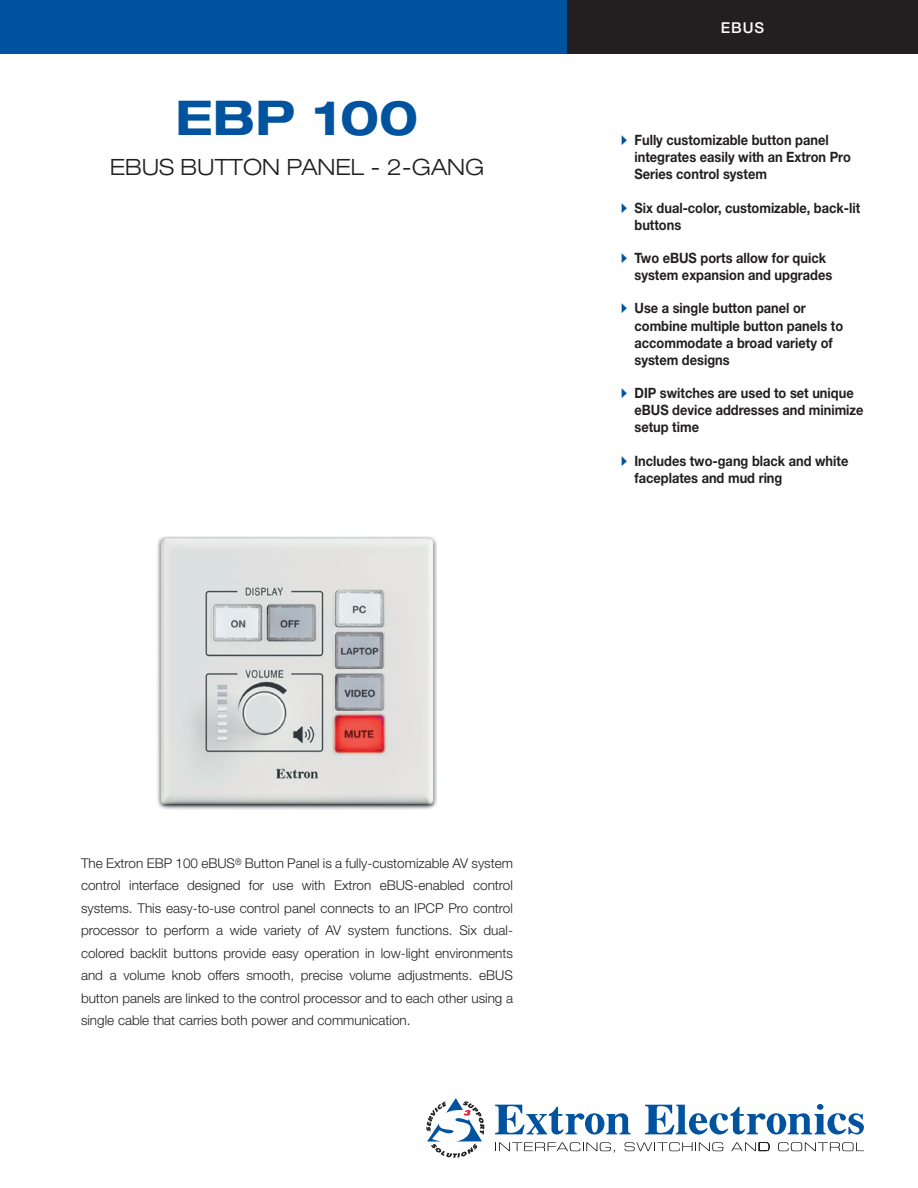
<style>
.page{position:relative;width:918px;height:1188px;background:#fff}
.page>*{position:absolute;margin:0;border:0;box-sizing:border-box;transform-origin:0 0}
.cover_product_name{font:700 expanded 48px "Helvetica Neue LT Std";color:#0153a0}
.cover_product_subti{font:300 expanded 22.5px "Helvetica Neue LT Std";color:#231f20}
.cover_category{font:500 15px "Helvetica Neue LT Std";color:#fff}
.t1{font:700 14.25px/17.1px "Helvetica Neue LT Std";color:#231f20;scale:.9 1}
.cover_teaser_paragr{font:300 13.5px/22.5px "Helvetica Neue LT Std";color:#231f20;text-align:justify}
.s1{font-family:"Quick Type Pi";font-weight:400;color:#0153a0}
</style>
<div class="page">
<div style="left:0;top:0;width:581px;height:54px;background:#0153a0"></div>
<div style="left:567px;top:0;width:351px;height:54px;background:#231f20"></div>
<svg style="left:426px;top:1098px;width:58px;height:60px"></svg>
<svg style="left:495px;top:1105px;width:136px;height:30px"></svg>
<svg style="left:645px;top:1105px;width:219px;height:30px"></svg>
<svg style="left:499px;top:1142px;width:116px;height:11px"></svg>
<svg style="left:625px;top:1142px;width:98px;height:9px"></svg>
<svg style="left:731px;top:1142px;width:39px;height:9px"></svg>
<svg style="left:778px;top:1142px;width:86px;height:9px"></svg>
<img style="left:157px;top:536px;width:280px;height:274px">
<p class="cover_product_name" style="left:176px;top:88px;width:244px">EBP 100</p>
<p class="cover_product_subti" style="left:110px;top:154px;width:376px">EBUS BUTTON PANEL - 2-GANG</p>
<p class="cover_category" style="left:721px;top:19px;width:45px">EBUS</p>
<p class="t1" style="left:634px;top:131px;width:242px;text-indent:-14px"><span class="s1">A</span> Fully customizable button panel integrates easily with an Extron Pro<br>Series control system</p>
<p class="t1" style="left:634px;top:199px;width:252px;text-indent:-14px"><span class="s1">A</span> Six dual-color, customizable, back-lit buttons</p>
<p class="t1" style="left:634px;top:249px;width:221px;text-indent:-14px"><span class="s1">A</span> Two eBUS ports allow for quick system expansion and upgrades</p>
<p class="t1" style="left:634px;top:300px;width:233px;text-indent:-14px"><span class="s1">A</span> Use a single button panel or combine multiple button panels to accommodate a broad variety of system designs</p>
<p class="t1" style="left:634px;top:384px;width:256px;text-indent:-14px"><span class="s1">A</span> DIP switches are used to set unique eBUS device addresses and minimize setup time</p>
<p class="t1" style="left:634px;top:452px;width:239px;text-indent:-14px"><span class="s1">A</span> Includes two-gang black and white faceplates and mud ring</p>
<p class="cover_teaser_paragr" style="left:81px;top:852px;width:434px">The Extron EBP 100 eBUS<sup>®</sup> Button Panel is a fully-customizable AV system control interface designed for use with Extron eBUS-enabled control systems. This easy-to-use control panel connects to an IPCP Pro control processor to perform a wide variety of AV system functions. Six dual&shy;colored backlit buttons provide easy operation in low-light environments and a volume knob offers smooth, precise volume adjustments. eBUS button panels are linked to the control processor and to each other using a single cable that carries both power and communication.</p>
</div>
